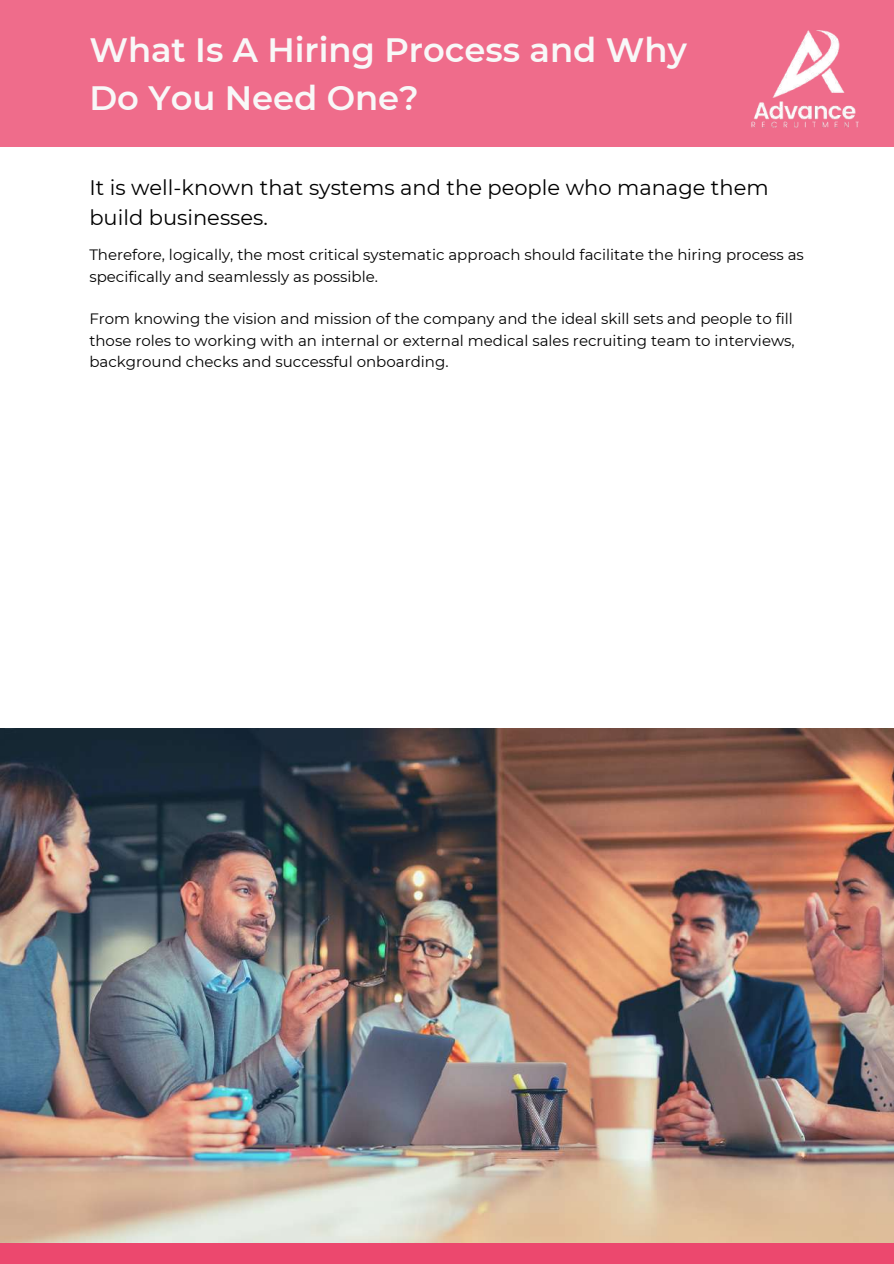
<style>
.page{position:relative;width:894px;height:1264px;background:#fff}
.page>*{position:absolute;margin:0;border:0;box-sizing:border-box;transform-origin:0 0}
.t1{font:600 33.75px/47.2px "Montserrat";color:#f8f8f8}
.t2{font:21px/30.3px "Montserrat";color:#000}
.t3{font:15px/21.3px "Montserrat";color:#000}
</style>
<div class="page">
<img style="left:0;top:728px;width:893px;height:515px">
<div style="left:0;top:0;width:893px;height:147px;background:#ef6c8b"></div>
<div style="left:0;top:1243px;width:893px;height:20px;background:#ec486e"></div>
<img style="left:751px;top:30px;width:108px;height:98px">
<h1 class="t1" style="left:89px;top:27px;width:599px">What Is A Hiring Process and Why<br>Do You Need One?</h1>
<h2 class="t2" style="left:89px;top:172px;width:680px">It is well-known that systems and the people who manage them build businesses.</h2>
<p class="t3" style="left:89px;top:244px;width:716px">Therefore, logically, the most critical systematic approach should facilitate the hiring process as specifically and seamlessly as possible.</p>
<p class="t3" style="left:89px;top:308px;width:706px">From knowing the vision and mission of the company and the ideal skill sets and people to fill those roles to working with an internal or external medical sales recruiting team to interviews, background checks and successful onboarding.</p>
</div>
